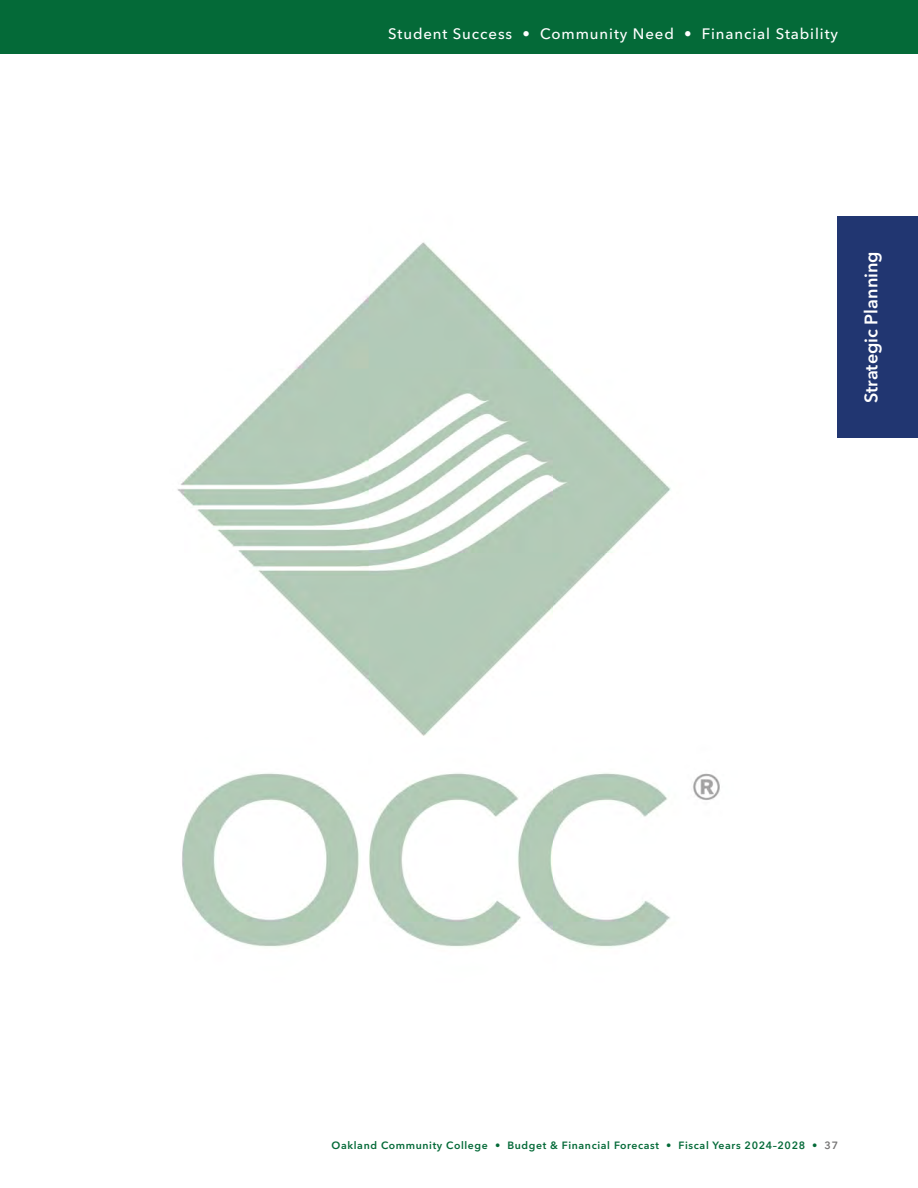
<style>
.page{position:relative;width:918px;height:1188px;background:#fff}
.page>*{position:absolute;margin:0;border:0;box-sizing:border-box;transform-origin:0 0}
.t1{font:600 18px "Avenir Next LT Pro";color:#fff}
.t2{font:500 15px "Avenir Next LT Pro";letter-spacing:.06em;color:#fff}
.t3{font:600 10.5px "Avenir Next LT Pro";letter-spacing:.06em;color:#046a38}
.s1{color:#757474}
</style>
<div class="page">
<img style="left:177px;top:242px;width:543px;height:705px">
<div style="left:0;top:0;width:918px;height:54px;background:#046a38"></div>
<div style="left:837px;top:216px;width:81px;height:222px;background:#213671"></div>
<h2 class="t2" style="left:388px;top:25px;width:451px">Student Success • Community Need • Financial Stability</h2>
<h1 class="t1" style="left:860px;top:403px;width:153px;rotate:-90deg">Strategic Planning</h1>
<p class="t3" style="left:332px;top:1139px;width:508px">Oakland Community College • Budget &amp; Financial Forecast • Fiscal Years 2024–2028 • <span class="s1">37</span></p>
</div>
